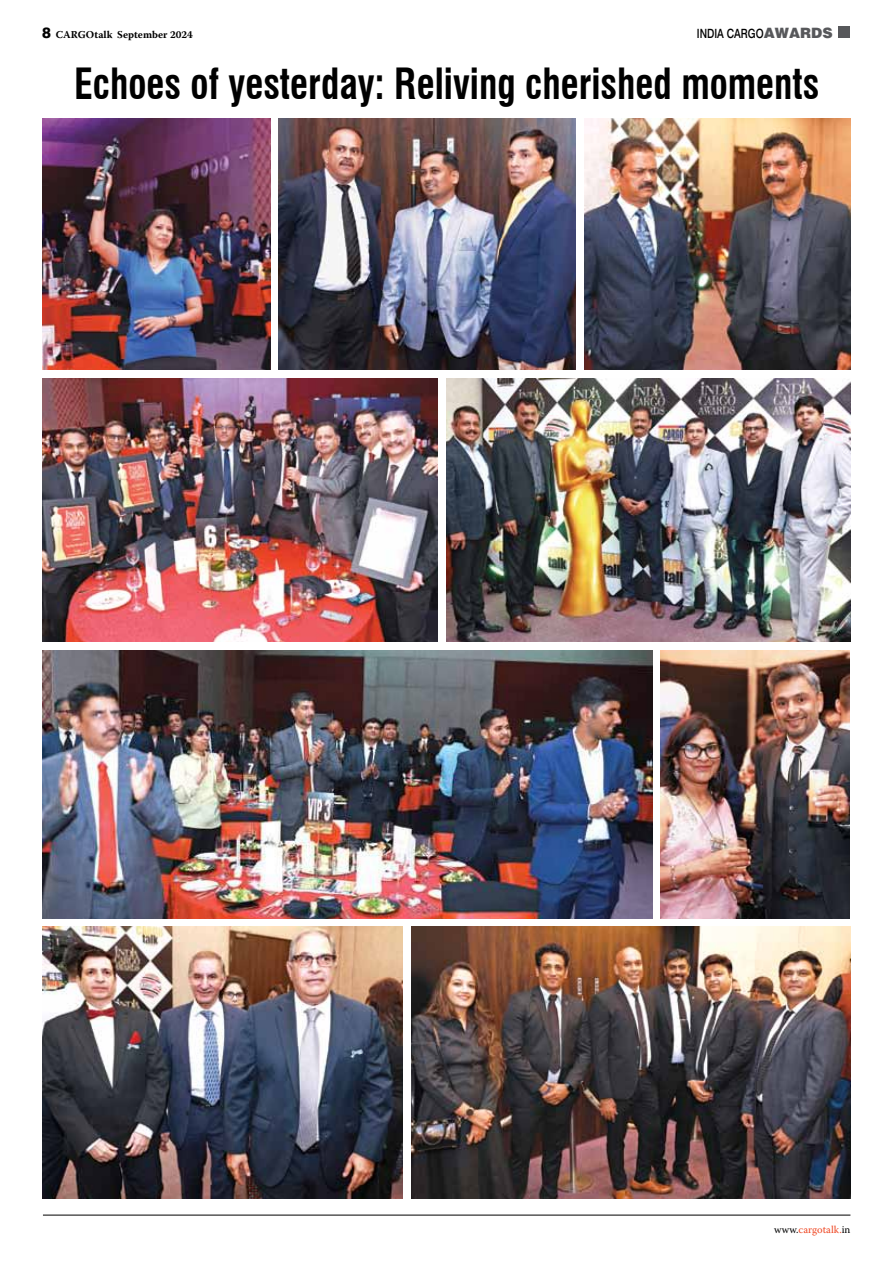
<style>
.page{position:relative;width:893px;height:1263px;background:#fff}
.page>*{position:absolute;margin:0;border:0;box-sizing:border-box;transform-origin:0 0}
.t1{font:700 condensed 42px "Swiss 721 BT";color:#000;scale:.9 1}
.t2{font:500 12.75px "Swiss 721 BT";color:#000;scale:.8 1}
.t3{font:700 10.5px "Warnock Pro";color:#000}
.t4{font:10.5px "Warnock Pro";color:#ef4622}
.s1{font-family:"Swiss 721 BT";font-weight:800;font-size:15px}
.s2{font-family:"Helv";font-weight:900;font-size:14.25px;color:#57585b}
.s3{color:#000}
</style>
<div class="page">
<img style="left:42px;top:119px;width:228px;height:251px">
<img style="left:42px;top:378px;width:396px;height:264px">
<img style="left:279px;top:119px;width:297px;height:251px">
<img style="left:446px;top:378px;width:404px;height:264px">
<img style="left:42px;top:650px;width:610px;height:268px">
<img style="left:584px;top:119px;width:266px;height:251px">
<img style="left:411px;top:927px;width:439px;height:272px">
<img style="left:661px;top:650px;width:189px;height:268px">
<img style="left:43px;top:927px;width:360px;height:272px">
<hr style="left:43px;top:1215px;width:807px;height:1px;background:#000">
<div style="left:838px;top:27px;width:12px;height:11px;background:#57585b"></div>
<p class="t3" style="left:42px;top:28px;width:152px"><span class="s1">8</span> CARGOtalk September 2024</p>
<p class="t2" style="left:697px;top:26px;width:171px">INDIA CARGO<span class="s2">AWARDS</span></p>
<p class="t1" style="left:74px;top:59px;width:829px">Echoes of yesterday: Reliving cherished moments</p>
<p class="t4" style="left:774px;top:1223px;width:78px"><span class="s3">www.</span>cargotalk.<span class="s3">in</span></p>
</div>
